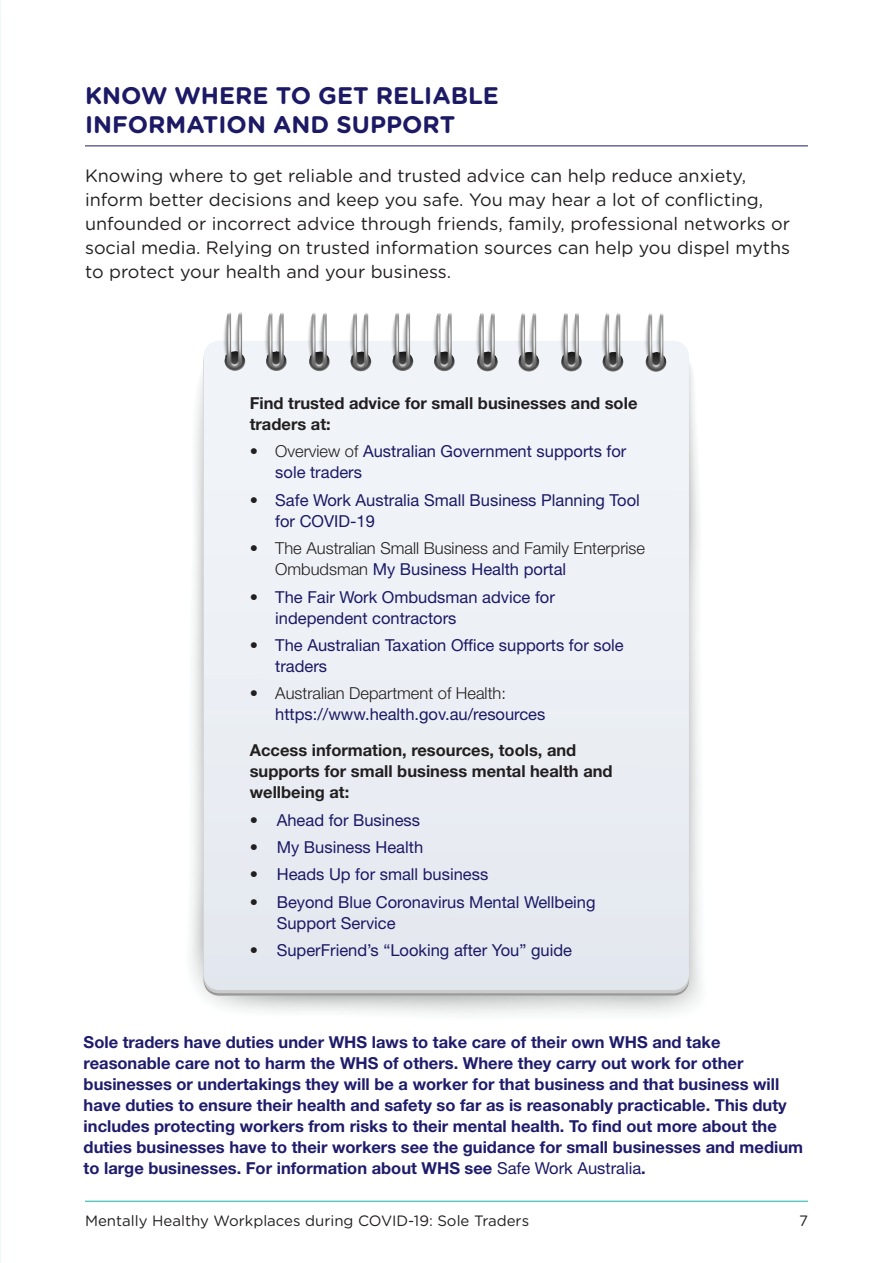
<style>
.page{position:relative;width:893px;height:1263px;background:#fff}
.page>*{position:absolute;margin:0;border:0;box-sizing:border-box;transform-origin:0 0}
.Heading_1{font:700 24px/28.5px "Gotham Rounded";color:#1c1965}
.breakout{font:18px/24px "Gotham Rounded";color:#231f20}
.t1{font:700 16.5px/21px "Helvetica Neue LT Std";color:#1f1c6b}
.t2{font:16.5px/21px "Helvetica Neue LT Std";color:#1c1965}
.t3{font:700 16.5px/21px "Helvetica Neue LT Std";color:#231f20}
.t4{font:300 16.5px/21px "Helvetica Neue LT Std";color:#231f20}
.t5{font:15px "Gotham Rounded";color:#231f20}
.s1{font-weight:300;color:#231f20}
.s2{font-weight:400;color:#1c1965}
</style>
<div class="page">
<hr style="left:85px;top:1200px;width:723px;height:2px;background:#61c6bf">
<svg style="left:203px;top:920px;width:451px;height:78px;background:#bdbdbe"></svg>
<svg style="left:204px;top:341px;width:485px;height:649px"></svg>
<svg style="left:449px;top:359px;width:6px;height:12px"></svg>
<svg style="left:477px;top:359px;width:21px;height:12px"></svg>
<svg style="left:518px;top:359px;width:21px;height:12px"></svg>
<svg style="left:561px;top:359px;width:21px;height:12px"></svg>
<svg style="left:603px;top:359px;width:20px;height:13px"></svg>
<svg style="left:646px;top:360px;width:20px;height:12px"></svg>
<img style="left:221px;top:313px;width:228px;height:58px">
<hr style="left:85px;top:145px;width:723px;height:1px;background:#1c1965">
<p class="Heading_1" style="left:85px;top:81px;width:415px">KNOW WHERE TO GET RELIABLE<br>INFORMATION AND SUPPORT</p>
<p class="breakout" style="left:85px;top:163px;width:707px">Knowing where to get reliable and trusted advice can help reduce anxiety, inform better decisions and keep you safe. You may hear a lot of conflicting, unfounded or incorrect advice through friends, family, professional networks or social media. Relying on trusted information sources can help you dispel myths to protect your health and your business.</p>
<p class="t3" style="left:250px;top:392px;width:389px">Find trusted advice for small businesses and sole traders at:</p>
<p class="t2" style="left:275px;top:441px;width:353px;text-indent:-26px"><span class="s1">• Overview of</span> Australian Government supports for sole traders</p>
<p class="t2" style="left:275px;top:489px;width:366px;text-indent:-26px"><span class="s1">•</span> Safe Work Australia Small Business Planning Tool for COVID-19</p>
<p class="t4" style="left:275px;top:537px;width:371px;text-indent:-26px">• The Australian Small Business and Family Enterprise<br>Ombudsman <span class="s2">My Business Health portal</span></p>
<p class="t2" style="left:275px;top:586px;width:281px;text-indent:-26px"><span class="s1">•</span> The Fair Work Ombudsman advice for independent contractors</p>
<p class="t2" style="left:275px;top:634px;width:350px;text-indent:-26px"><span class="s1">•</span> The Australian Taxation Office supports for sole traders</p>
<p class="t2" style="left:275px;top:683px;width:272px;text-indent:-26px"><span class="s1">• Australian Department of Health: </span>https://www.health.gov.au/resources</p>
<p class="t3" style="left:250px;top:739px;width:364px">Access information, resources, tools, and supports for small business mental health and wellbeing at:</p>
<p class="t2" style="left:250px;top:809px;width:172px"><span class="s1">•</span> Ahead for Business</p>
<p class="t2" style="left:250px;top:836px;width:175px"><span class="s1">•</span> My Business Health</p>
<p class="t2" style="left:250px;top:864px;width:240px"><span class="s1">•</span> Heads Up for small business</p>
<p class="t2" style="left:277px;top:891px;width:320px;text-indent:-27px"><span class="s1">•</span> Beyond Blue Coronavirus Mental Wellbeing<br>Support Service</p>
<p class="t2" style="left:250px;top:940px;width:324px"><span class="s1">•</span> SuperFriend’s “Looking after You” guide</p>
<p class="t1" style="left:84px;top:1031px;width:721px">Sole traders have duties under WHS laws to take care of their own WHS and take reasonable care not to harm the WHS of others. Where they carry out work for other businesses or undertakings they will be a worker for that business and that business will have duties to ensure their health and safety so far as is reasonably practicable. This duty includes protecting workers from risks to their mental health. To find out more about the duties businesses have to their workers see the guidance for small businesses and medium to large businesses. For information about WHS see <span class="s2">Safe Work Australia</span>.</p>
<p class="t5" style="left:85px;top:1211px;width:446px">Mentally Healthy Workplaces during COVID-19: Sole Traders</p>
<p class="t5" style="left:799px;top:1211px;width:10px">7</p>
</div>
